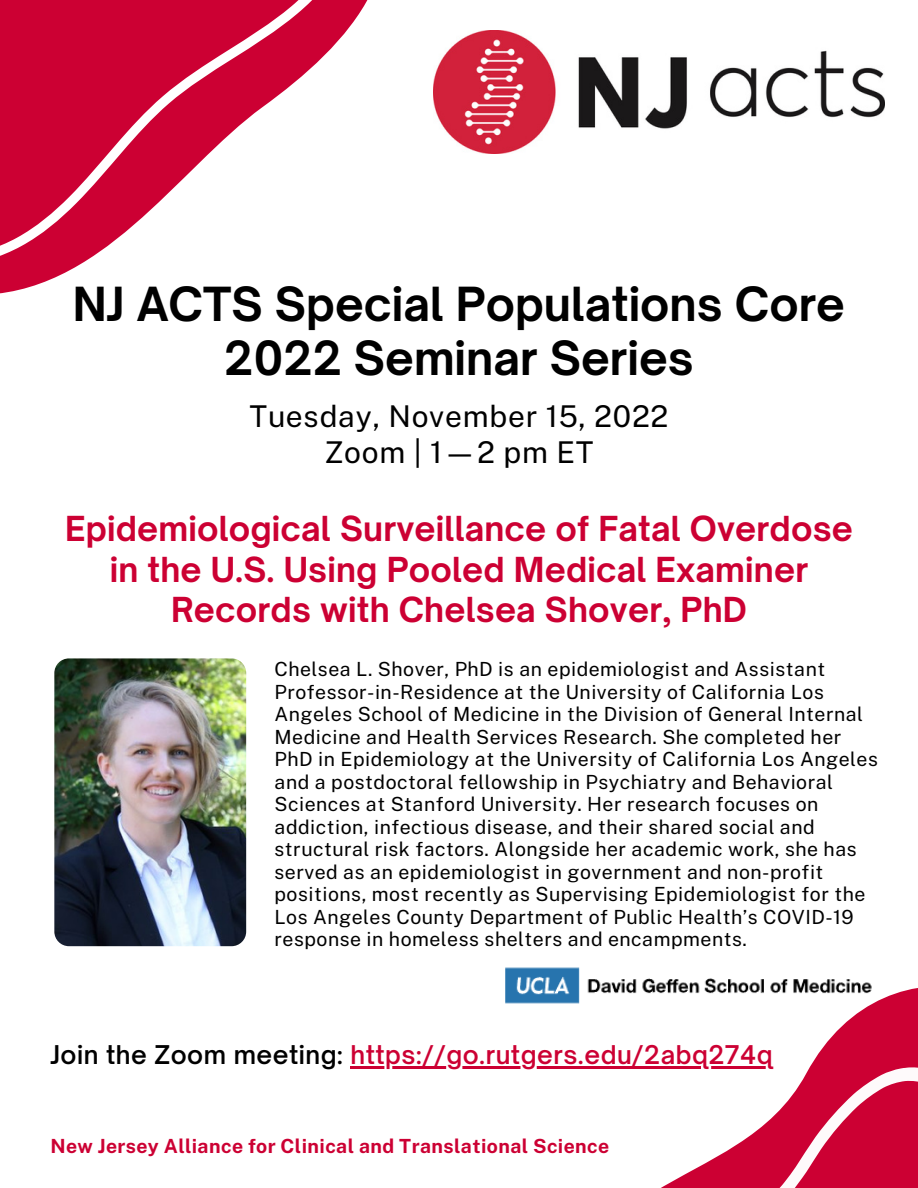
<style>
.page{position:relative;width:918px;height:1188px;background:#fff}
.page>*{position:absolute;margin:0;border:0;box-sizing:border-box;transform-origin:0 0}
.t1{font:700 45px/54px "Open Sauce One";color:#000;text-align:center}
.t2{font:700 33px/40.5px "Open Sauce One";letter-spacing:.005em;color:#c03;text-align:center}
.t3{font:30px/36px "Public Sans";letter-spacing:.025em;color:#000;text-align:center}
.t4{font:600 24.75px "Open Sauce One";letter-spacing:.02em;color:#c03}
.t5{font:19.5px/22.5px "Public Sans";letter-spacing:.025em;color:#000}
.t6{font:700 19.5px "Public Sans";letter-spacing:.02em;color:#c03}
.s1{color:#000}
</style>
<div class="page">
<svg style="left:0;top:0;width:368px;height:294px;fill:#c03"></svg>
<img style="left:433px;top:31px;width:451px;height:122px">
<img style="left:54px;top:658px;width:192px;height:288px;border-radius:15px">
<svg style="left:416px;top:967px;width:502px;height:102px"></svg>
<hr style="left:350px;top:1066px;width:423px;height:2px;background:#c03">
<svg style="left:633px;top:1041px;width:285px;height:147px"></svg>
<h1 class="t1" style="left:73px;top:276px;width:774px">NJ ACTS Special Populations Core<br>2022 Seminar Series</h1>
<h3 class="t3" style="left:249px;top:398px;width:421px">Tuesday, November 15, 2022<br>Zoom | 1—2 pm ET</h3>
<h2 class="t2" style="left:65px;top:508px;width:789px">Epidemiological Surveillance of Fatal Overdose in the U.S. Using Pooled Medical Examiner<br>Records with Chelsea Shover, PhD</h2>
<p class="t5" style="left:275px;top:658px;width:605px">Chelsea L. Shover, PhD is an epidemiologist and Assistant Professor-in-Residence at the University of California Los Angeles School of Medicine in the Division of General Internal Medicine and Health Services Research. She completed her PhD in Epidemiology at the University of California Los Angeles and a postdoctoral fellowship in Psychiatry and Behavioral Sciences at Stanford University. Her research focuses on addiction, infectious disease, and their shared social and structural risk factors. Alongside her academic work, she has served as an epidemiologist in government and non-profit positions, most recently as Supervising Epidemiologist for the Los Angeles County Department of Public Health’s COVID-19 response in homeless shelters and encampments.</p>
<p class="t4" style="left:50px;top:1039px;width:724px"><span class="s1">Join the Zoom meeting:</span> https://go.rutgers.edu/2abq274q</p>
<p class="t6" style="left:50px;top:1135px;width:560px">New Jersey Alliance for Clinical and Translational Science</p>
</div>
